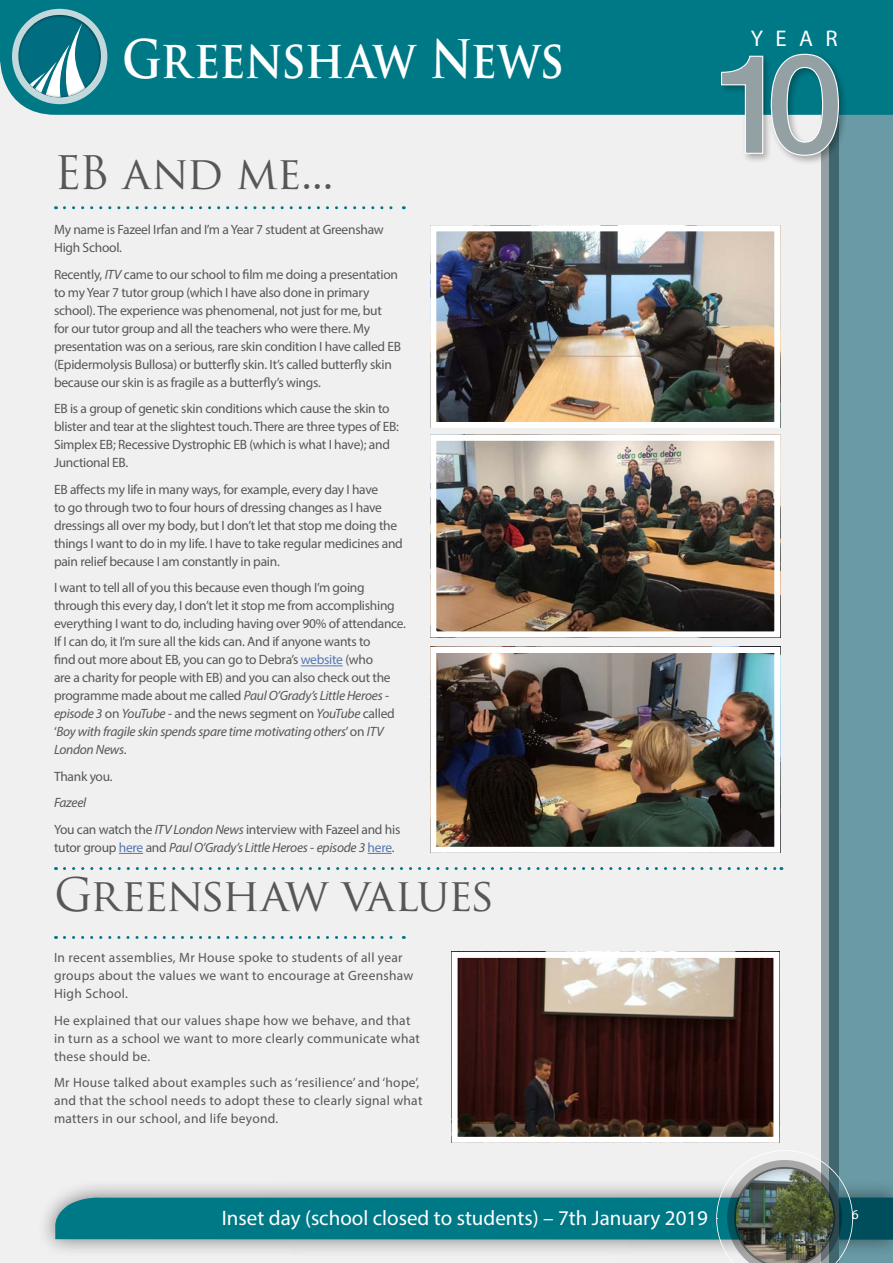
<style>
.page{position:relative;width:893px;height:1263px;background:#f0f0f1}
.page>*{position:absolute;margin:0;border:0;box-sizing:border-box;transform-origin:0 0}
.t1{font:700 51.75px "Trajan Pro";letter-spacing:-.015em;color:#fff;scale:.87 1}
.t2{font:45px "Trajan Pro";letter-spacing:-.045em;color:#575756}
.t3{font:22.8px "Myriad Pro";color:#fff}
.t4{font:21px "Myriad Pro";color:#fff}
.t5{font:13.5px/18px "Myriad Pro";letter-spacing:-.02em;color:#575756}
.t6{font:13.5px/18px "Myriad Pro";letter-spacing:.02em;color:#575756}
.t7{font:italic 13.5px "Myriad Pro";letter-spacing:-.02em;color:#575756}
.t8{font:13.5px "Myriad Pro";color:#fff}
.s1{font-style:italic}
.s2{color:#5576af}
.s3{font-style:normal}
.s4{font-style:normal;color:#5576af}
</style>
<div class="page">
<div style="left:37px;top:1178px;width:856px;height:80px;background:#000;opacity:.5"></div>
<div style="left:822px;top:6px;width:17px;height:1257px;background:#93a1a4"></div>
<svg style="left:829px;top:115px;width:64px;height:1035px;background:#5f8d98"></svg>
<div style="left:0;top:0;width:893px;height:115px;background:#007987"></div>
<div style="left:12px;top:9px;width:95px;height:95px;background:#c1d9dd;border-radius:50%"></div>
<div style="left:6px;top:3px;width:108px;height:95px;background:#000;opacity:.75"></div>
<svg style="left:55px;top:1150px;width:838px;height:113px"></svg>
<div style="left:722px;top:1158px;width:123px;height:105px;background:#000;opacity:.4"></div>
<div style="left:718px;top:51px;width:130px;height:114px;background:#000;opacity:.3"></div>
<svg style="left:720px;top:53px;width:119px;height:103px"></svg>
<svg style="left:64px;top:936px;width:340px;height:3px"></svg>
<img style="left:459px;top:959px;width:313px;height:177px">
<div style="left:452px;top:952px;width:327px;height:191px;border:6px solid #fff"></div>
<svg style="left:64px;top:206px;width:340px;height:3px"></svg>
<hr style="left:301px;top:665px;width:42px;height:1px;background:#5576af">
<svg style="left:119px;top:853px;width:24px;height:1px"></svg>
<svg style="left:368px;top:853px;width:24px;height:1px"></svg>
<img style="left:437px;top:232px;width:336px;height:189px">
<div style="left:430px;top:225px;width:350px;height:203px;border:6px solid #fff"></div>
<img style="left:437px;top:442px;width:336px;height:188px">
<div style="left:430px;top:435px;width:350px;height:202px;border:6px solid #fff"></div>
<img style="left:437px;top:654px;width:336px;height:192px">
<div style="left:430px;top:647px;width:350px;height:206px;border:6px solid #fff"></div>
<svg style="left:64px;top:867px;width:718px;height:3px"></svg>
<h1 class="t1" style="left:122px;top:27px;width:509px">Greenshaw News</h1>
<h2 class="t2" style="left:54px;top:144px;width:281px">EB and me...</h2>
<p class="t5" style="left:54px;top:221px;width:331px">My name is Fazeel Irfan and I’m a Year 7 student at Greenshaw<br>High School.</p>
<p class="t5" style="left:54px;top:265px;width:349px">Recently, <span class="s1">ITV</span> came to our school to film me doing a presentation to my Year 7 tutor group (which I have also done in primary school). The experience was phenomenal, not just for me, but<br>for our tutor group and all the teachers who were there. My presentation was on a serious, rare skin condition I have called EB (Epidermolysis Bullosa) or butterfly skin. It’s called butterfly skin because our skin is as fragile as a butterfly’s wings.</p>
<p class="t5" style="left:54px;top:400px;width:346px">EB is a group of genetic skin conditions which cause the skin to blister and tear at the slightest touch. There are three types of EB:<br>Simplex EB; Recessive Dystrophic EB (which is what I have); and Junctional EB.</p>
<p class="t5" style="left:54px;top:480px;width:350px">EB affects my life in many ways, for example, every day I have<br>to go through two to four hours of dressing changes as I have dressings all over my body, but I don’t let that stop me doing the things I want to do in my life. I have to take regular medicines and pain relief because I am constantly in pain.</p>
<p class="t5" style="left:54px;top:579px;width:354px">I want to tell all of you this because even though I’m going through this every day, I don’t let it stop me from accomplishing everything I want to do, including having over 90% of attendance.<br>If I can do, it I’m sure all the kids can. And if anyone wants to<br>find out more about EB, you can go to Debra’s <span class="s2">website</span> (who<br>are a charity for people with EB) and you can also check out the programme made about me called <span class="s1">Paul O’Grady’s Little Heroes</span> - <span class="s1">episode 3</span> on <span class="s1">YouTube</span> - and the news segment on <span class="s1">YouTube</span> called ‘<span class="s1">Boy with fragile skin spends spare time motivating others</span>’ on <span class="s1">ITV London News</span>.</p>
<p class="t5" style="left:54px;top:767px;width:60px">Thank you.</p>
<p class="t5" style="left:54px;top:789px;width:348px;line-height:26.5px"><span class="s1">Fazeel<br></span>You can watch the <span class="s1">ITV London News</span> interview with Fazeel and his</p>
<p class="t7" style="left:54px;top:839px;width:342px"><span class="s3">tutor group</span> <span class="s4">here</span> <span class="s3">and</span> Paul O’Grady’s Little Heroes <span class="s3">-</span> episode 3 <span class="s4">here</span><span class="s3">.</span></p>
<h2 class="t2" style="left:54px;top:866px;width:442px">Greenshaw values</h2>
<p class="t6" style="left:54px;top:948px;width:361px">In recent assemblies, Mr House spoke to students of all year groups about the values we want to encourage at Greenshaw<br>High School.</p>
<p class="t6" style="left:54px;top:1011px;width:368px">He explained that our values shape how we behave, and that in turn as a school we want to more clearly communicate what these should be.</p>
<p class="t6" style="left:54px;top:1073px;width:370px">Mr House talked about examples such as ‘resilience’ and ‘hope’, and that the school needs to adopt these to clearly signal what matters in our school, and life beyond.</p>
<h3 class="t4" style="left:222px;top:1205px;width:488px">Inset day (school closed to students) – 7th January 2019</h3>
<h3 class="t3" style="left:751px;top:24px;width:88px">YEAR</h3>
<p class="t8" style="left:852px;top:1206px;width:8px">6</p>
</div>
